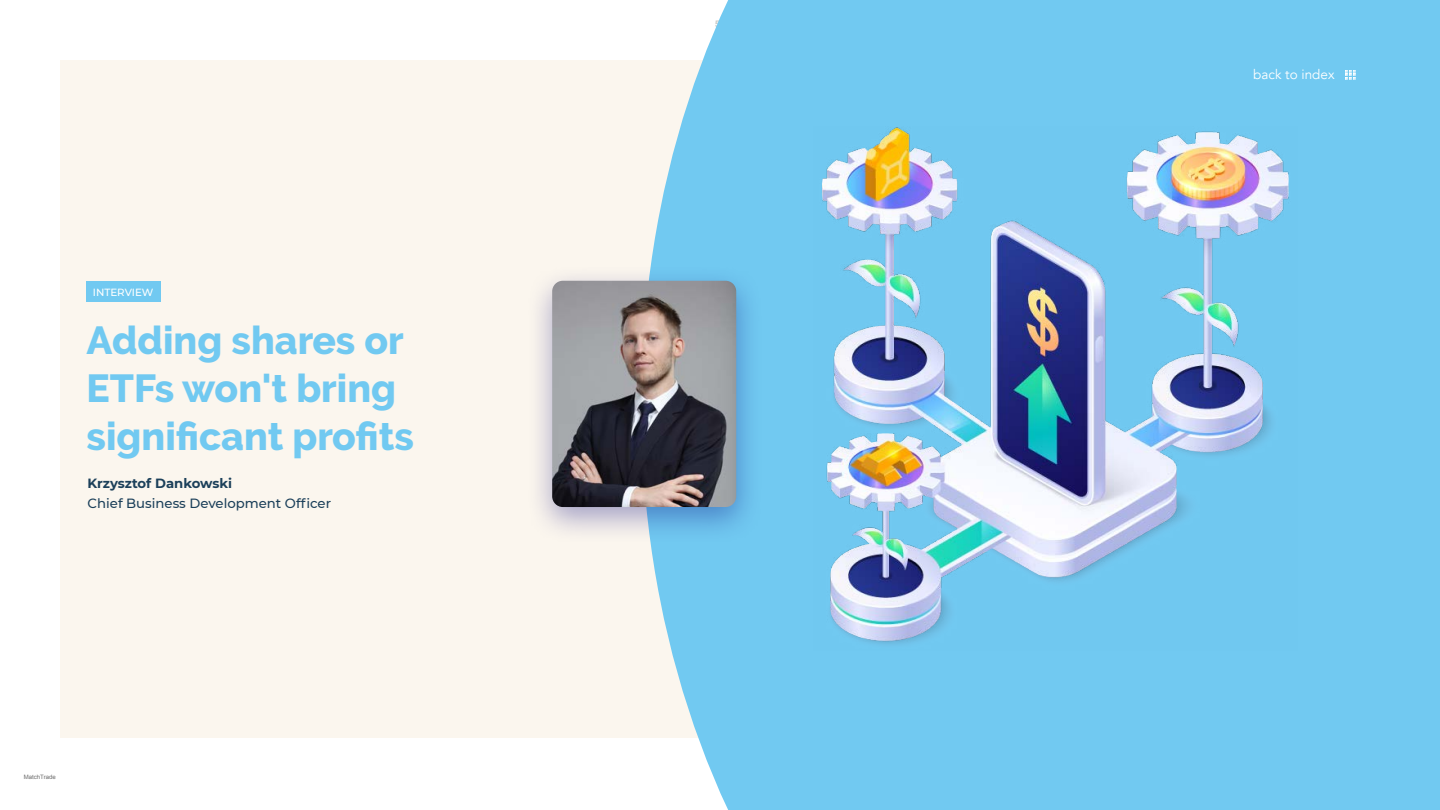
<style>
.page{position:relative;width:1440px;height:810px;background:#fff}
.page>*{position:absolute;margin:0;border:0;box-sizing:border-box;transform-origin:0 0}
.t1{font:800 39px/48px "Raleway";color:#71c9f1}
.t2{font:13.5px "Avenir";color:#fff}
.t3{font:500 13.35px "Montserrat";color:#1c405a}
.t4{font:700 13.35px "Montserrat";color:#1c405a}
.t5{font:500 10.43px "Montserrat";color:#fff}
.t6{font:700 9px "Roboto Slab";color:#c9cac6}
.t7{font:6px "Arial";color:#6b6b6b}
</style>
<div class="page">
<div style="left:60px;top:61px;width:1320px;height:677px;background:#fbf6ee"></div>
<div style="left:641px;top:0;width:799px;height:810px;background:#71c9f1"></div>
<div style="left:87px;top:281px;width:74px;height:20px;background:#71c9f1"></div>
<svg style="left:1345px;top:70px;width:10px;height:10px"></svg>
<img style="left:814px;top:126px;width:483px;height:524px">
<div style="left:526px;top:265px;width:237px;height:280px;background:#000079;opacity:.34"></div>
<img style="left:552px;top:281px;width:184px;height:226px">
<p class="t5" style="left:93px;top:285px;width:62px">INTERVIEW</p>
<p class="t1" style="left:87px;top:316px;width:329px">Adding shares or<br>ETFs won t' bring significant profits</p>
<p class="t4" style="left:88px;top:474px;width:146px">Krzysztof Dankowski</p>
<p class="t3" style="left:88px;top:494px;width:245px">Chief Business Development Officer</p>
<p class="t7" style="left:24px;top:773px;width:34px">MatchTrade</p>
<p class="t6" style="left:715px;top:17px;width:11px">57</p>
<p class="t2" style="left:1253px;top:66px;width:83px">back to index</p>
</div>
